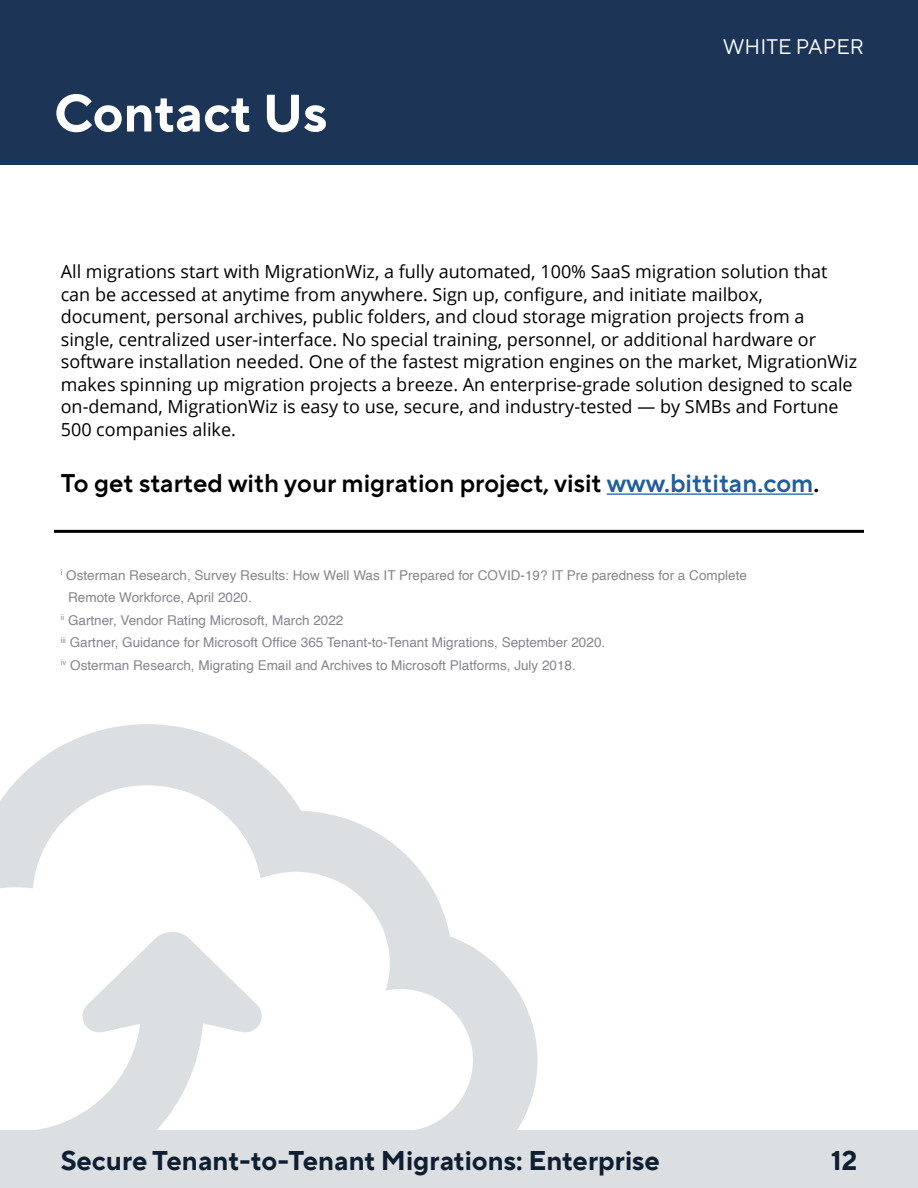
<style>
.page{position:relative;width:918px;height:1188px;background:#fff}
.page>*{position:absolute;margin:0;border:0;box-sizing:border-box;transform-origin:0 0}
.t1{font:700 52.5px "TT Norms Pro";color:#fff}
.t2{font:700 27px "TT Norms Pro";color:#0f1f32}
.t3{font:600 25.5px "TT Norms Pro";color:#000101}
.t4{font:21px "TT Norms Pro";color:#fff}
.t5{font:18px/22.5px "Open Sans";color:#000101}
.t6{font:13.5px "Helvetica";color:#87858e}
.s1{color:#215e9e}
</style>
<div class="page">
<div style="left:0;top:0;width:918px;height:164px;background:#1c3557"></div>
<hr style="left:607px;top:493px;width:207px;height:2px;background:#215e9e">
<hr style="left:54px;top:530px;width:810px;height:3px;background:#000101">
<svg style="left:0;top:724px;width:918px;height:464px"></svg>
<h1 class="t1" style="left:54px;top:74px;width:275px">Contact Us</h1>
<p class="t4" style="left:723px;top:31px;width:143px">WHITE PAPER</p>
<p class="t5" style="left:61px;top:260px;width:798px">All migrations start with MigrationWiz, a fully automated, 100% SaaS migration solution that can be accessed at anytime from anywhere. Sign up, configure, and initiate mailbox, document, personal archives, public folders, and cloud storage migration projects from a single, centralized user-interface. No special training, personnel, or additional hardware or software installation needed. One of the fastest migration engines on the market, MigrationWiz makes spinning up migration projects a breeze. An enterprise-grade solution designed to scale on-demand, MigrationWiz is easy to use, secure, and industry-tested — by SMBs and Fortune 500 companies alike.</p>
<h3 class="t3" style="left:61px;top:465px;width:760px">To get started with your migration project, visit <span class="s1">www.bittitan.com</span>.</h3>
<p class="t6" style="left:61px;top:564px;width:688px"><sup>i</sup> Osterman Research, Survey Results: How Well Was IT Prepared for COVID-19? IT Pre paredness for a Complete</p>
<p class="t6" style="left:68px;top:587px;width:185px">Remote Workforce, April 2020.</p>
<p class="t6" style="left:61px;top:609px;width:284px"><sup>ii</sup> Gartner, Vendor Rating Microsoft, March 2022</p>
<p class="t6" style="left:61px;top:632px;width:546px"><sup>iii</sup> Gartner, Guidance for Microsoft Office 365 Tenant-to-Tenant Migrations, September 2020.</p>
<p class="t6" style="left:61px;top:654px;width:517px"><sup>iv</sup> Osterman Research, Migrating Email and Archives to Microsoft Platforms, July 2018.</p>
<h2 class="t2" style="left:61px;top:1141px;width:601px">Secure Tenant-to-Tenant Migrations: Enterprise</h2>
<h2 class="t2" style="left:831px;top:1141px;width:28px">12</h2>
</div>
